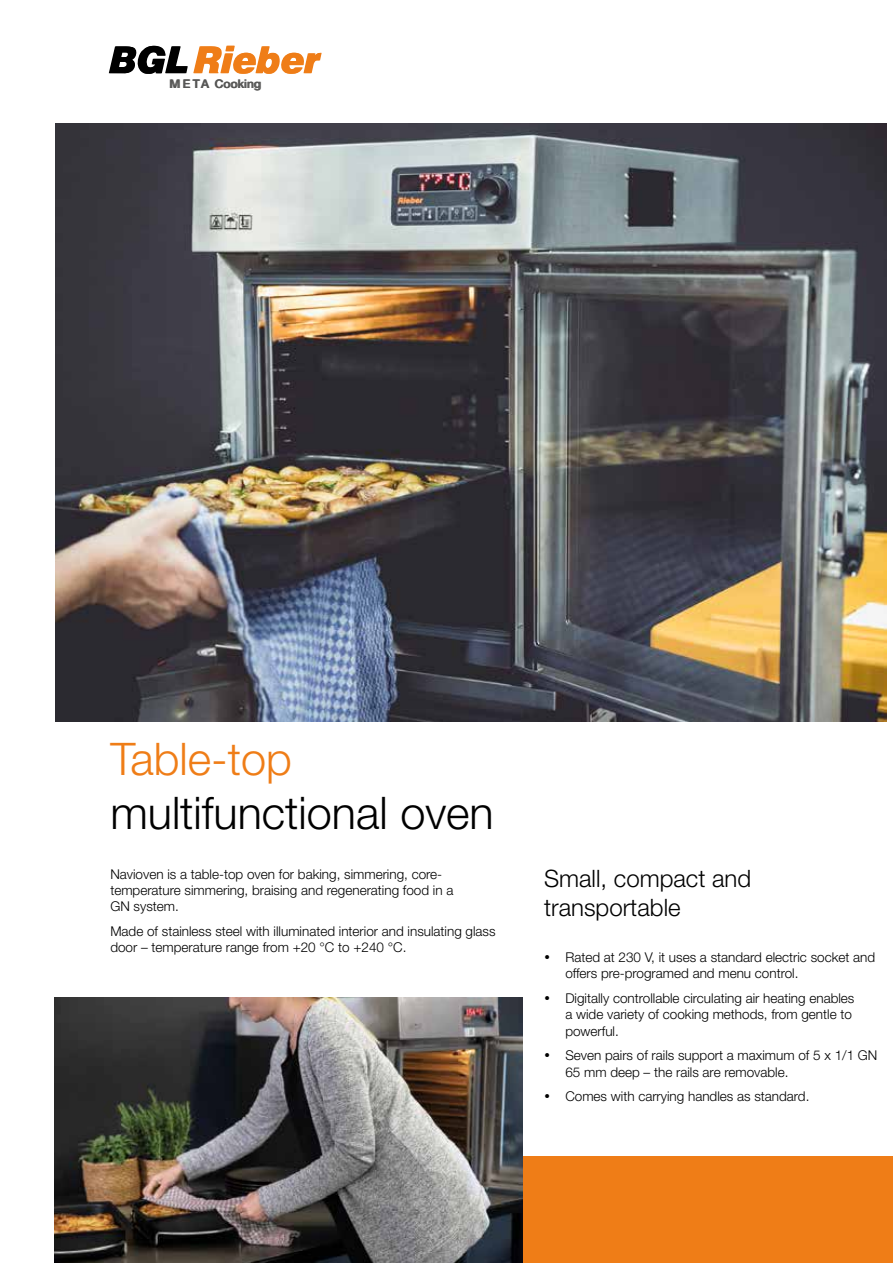
<style>
.page{position:relative;width:893px;height:1263px;background:#fff}
.page>*{position:absolute;margin:0;border:0;box-sizing:border-box;transform-origin:0 0}
.t1{font:300 45px "Helvetica Neue LT Std";color:#000}
.t2{font:300 45px "Helvetica Neue LT Std";color:#ef7d17}
.t3{font:300 24px/28.8px "Helvetica Neue LT Std";color:#000}
.t4{font:300 13.5px/16.2px "Helvetica Neue LT Std";color:#000}
.t5{font:500 12px "Helvetica Neue LT Std";color:#575756}
</style>
<div class="page">
<div style="left:54px;top:1157px;width:839px;height:106px;background:#ef7d17"></div>
<img style="left:54px;top:997px;width:469px;height:266px">
<img style="left:56px;top:123px;width:830px;height:599px">
<svg style="left:109px;top:46px;width:213px;height:28px"></svg>
<p class="t5" style="left:169px;top:76px;width:93px">M E TA Cooking</p>
<h1 class="t2" style="left:110px;top:732px;width:183px">Table-top</h1>
<h1 class="t1" style="left:110px;top:786px;width:385px">multifunctional oven</h1>
<p class="t4" style="left:110px;top:865px;width:345px">Navioven is a table-top oven for baking, simmering, core&shy;temperature simmering, braising and regenerating food in a<br>GN system.</p>
<p class="t4" style="left:110px;top:922px;width:387px">Made of stainless steel with illuminated interior and insulating glass door – temperature range from +20 °C to +240 °C.</p>
<h2 class="t3" style="left:544px;top:863px;width:209px">Small, compact and transportable</h2>
<p class="t4" style="left:565px;top:949px;width:311px;text-indent:-21px">• Rated at 230 V, it uses a standard electric socket and offers pre-programed and menu control.</p>
<p class="t4" style="left:565px;top:990px;width:291px;text-indent:-21px">• Digitally controllable circulating air heating enables a wide variety of cooking methods, from gentle to powerful.</p>
<p class="t4" style="left:565px;top:1047px;width:314px;text-indent:-21px">• Seven pairs of rails support a maximum of 5 x 1/1 GN<br>65 mm deep – the rails are removable.</p>
<p class="t4" style="left:544px;top:1088px;width:267px">• Comes with carrying handles as standard.</p>
</div>
